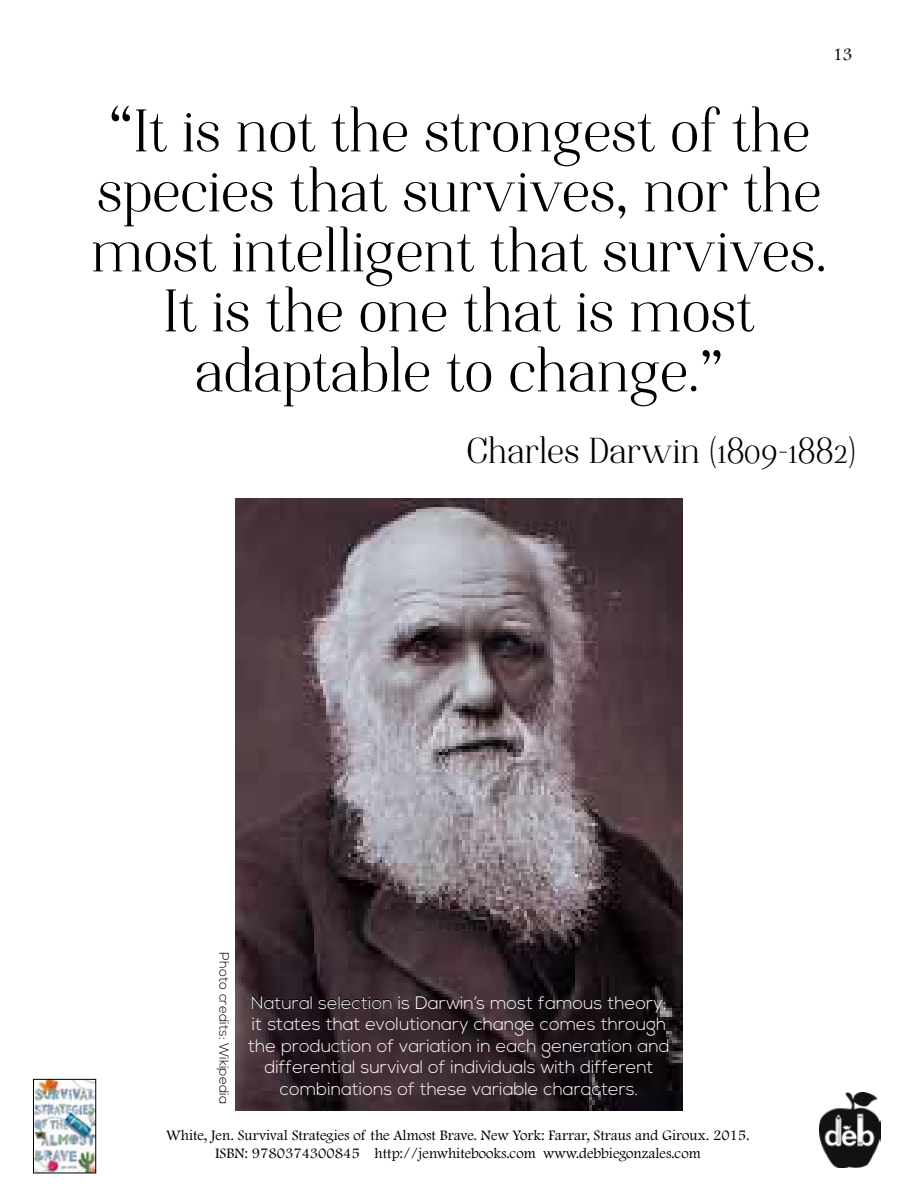
<style>
.page{position:relative;width:918px;height:1188px;background:#fff}
.page>*{position:absolute;margin:0;border:0;box-sizing:border-box;transform-origin:0 0}
.t1{font:60px/60px "Night Still Comes";color:#000;text-align:center}
.t2{font:36px "Night Still Comes";color:#000}
.t3{font:300 18px/21.6px "Nexa";color:#fff;text-align:center}
.t4{font:18px "Footlight MT Light";color:#000}
.t5{font:15px/18px "Footlight MT Light";color:#000;text-align:center}
.t6{font:300 13.5px "Nexa";color:#000}
.s1{font-size:54px}
</style>
<div class="page">
<img style="left:820px;top:1092px;width:61px;height:75px">
<img style="left:35px;top:1081px;width:59px;height:90px">
<div style="left:33px;top:1079px;width:63px;height:94px;border:1px solid #000"></div>
<img style="left:235px;top:499px;width:448px;height:611px">
<svg style="left:252px;top:996px;width:60px;height:13px"></svg>
<svg style="left:318px;top:996px;width:74px;height:13px"></svg>
<p class="t4" style="left:833px;top:44px;width:21px">13</p>
<h1 class="t1" style="left:91px;top:106px;width:737px">“It is not the strongest of the species that survives, nor the most intelligent that survives.<br>It is the one that is most adaptable to change.<span class="s1">”</span></h1>
<h2 class="t2" style="left:467px;top:436px;width:391px">Charles Darwin (1809-1882)</h2>
<p class="t6" style="left:232px;top:952px;width:153px;rotate:90deg">Photo credits: Wikipedia</p>
<p class="t3" style="left:248px;top:992px;width:423px">Natural selection is Darwin’s most famous theory; it states that evolutionary change comes through the production of variation in each generation and differential survival of individuals with different combinations of these variable characters.</p>
<p class="t5" style="left:166px;top:1126px;width:585px">White, Jen. Survival Strategies of the Almost Brave. New York: Farrar, Straus and Giroux. 2015.<br>ISBN: 9780374300845 http://jenwhitebooks.com www.debbiegonzales.com</p>
</div>
